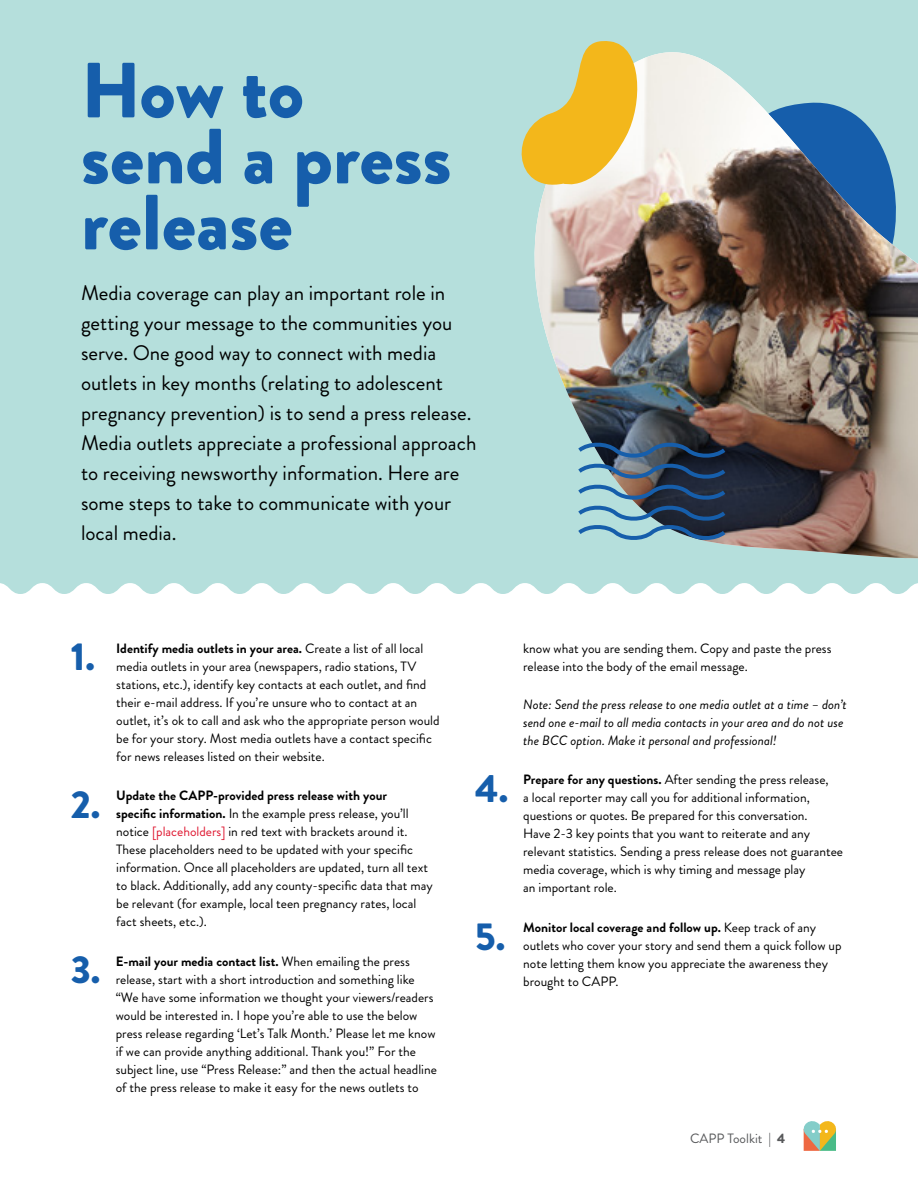
<style>
.page{position:relative;width:918px;height:1188px;background:#fff}
.page>*{position:absolute;margin:0;border:0;box-sizing:border-box;transform-origin:0 0}
.t1{font:900 78px/66px "Brandon Grotesque";color:#165eab}
.t2{font:900 39px "Brandon Grotesque";color:#165eab}
.Intro_Copy{font:21px/30px "Brandon Grotesque";color:#000}
.Numbers{font:13.5px/18px "Brandon Grotesque";color:#000}
.Numbers-2{font:italic 13.5px/18px "Brandon Grotesque";color:#000}
.t3{font:13.5px "Brandon Grotesque";color:#58595b}
.s1{font-weight:700}
.s2{color:#df1831}
.s3{font-weight:900}
</style>
<div class="page">
<svg style="left:0;top:572px;width:918px;height:22px"></svg>
<div style="left:0;top:0;width:918px;height:572px;background:#b5dfdc"></div>
<img style="left:534px;top:52px;width:384px;height:506px">
<svg style="left:574px;top:437px;width:156px;height:108px"></svg>
<svg style="left:521px;top:41px;width:122px;height:153px"></svg>
<svg style="left:804px;top:1121px;width:32px;height:30px"></svg>
<p class="t1" style="left:81px;top:59px;width:372px">How to send a press release</p>
<p class="Intro_Copy" style="left:81px;top:278px;width:397px">Media coverage can play an important role in getting your message to the communities you serve. One good way to connect with media outlets in key months (relating to adolescent pregnancy prevention) is to send a press release.<br>Media outlets appreciate a professional approach to receiving newsworthy information. Here are some steps to take to communicate with your local media.</p>
<p class="t2" style="left:71px;top:629px;width:26px">1.</p>
<p class="Numbers" style="left:116px;top:639px;width:325px"><span class="s1">Identify media outlets in your area.</span> Create a list of all local media outlets in your area (newspapers, radio stations, TV stations, etc.), identify key contacts at each outlet, and find their e-mail address. If you’re unsure who to contact at an outlet, it’s ok to call and ask who the appropriate person would be for your story. Most media outlets have a contact specific for news releases listed on their website.</p>
<p class="Numbers" style="left:523px;top:639px;width:310px">know what you are sending them. Copy and paste the press release into the body of the email message.</p>
<p class="Numbers-2" style="left:523px;top:695px;width:325px">Note: Send the press release to one media outlet at a time – don’t send one e-mail to all media contacts in your area and do not use the BCC option. Make it personal and professional!</p>
<p class="t2" style="left:71px;top:777px;width:31px">2.</p>
<p class="t2" style="left:71px;top:942px;width:31px">3.</p>
<p class="Numbers" style="left:116px;top:787px;width:318px"><span class="s1">Update the CAPP-provided press release with your<br>specific information.</span> In the example press release, you’ll notice <span class="s2">[placeholders]</span> in red text with brackets around it.<br>These placeholders need to be updated with your specific information. Once all placeholders are updated, turn all text to black. Additionally, add any county-specific data that may be relevant (for example, local teen pregnancy rates, local fact sheets, etc.).</p>
<p class="Numbers" style="left:116px;top:952px;width:323px"><span class="s1">E-mail your media contact list.</span> When emailing the press release, start with a short introduction and something like “We have some information we thought your viewers/readers would be interested in. I hope you’re able to use the below press release regarding ‘Let’s Talk Month.’ Please let me know if we can provide anything additional. Thank you!” For the subject line, use “Press Release:” and then the actual headline of the press release to make it easy for the news outlets to</p>
<p class="t2" style="left:475px;top:761px;width:34px">4.</p>
<p class="t2" style="left:475px;top:909px;width:32px">5.</p>
<p class="Numbers" style="left:523px;top:771px;width:321px"><span class="s1">Prepare for any questions.</span> After sending the press release,<br>a local reporter may call you for additional information, questions or quotes. Be prepared for this conversation.<br>Have 2-3 key points that you want to reiterate and any relevant statistics. Sending a press release does not guarantee media coverage, which is why timing and message play<br>an important role.</p>
<p class="Numbers" style="left:523px;top:918px;width:320px"><span class="s1">Monitor local coverage and follow up.</span> Keep track of any outlets who cover your story and send them a quick follow up note letting them know you appreciate the awareness they brought to CAPP.</p>
<p class="t3" style="left:690px;top:1129px;width:97px">CAPP Toolkit | <span class="s3">4</span></p>
</div>
